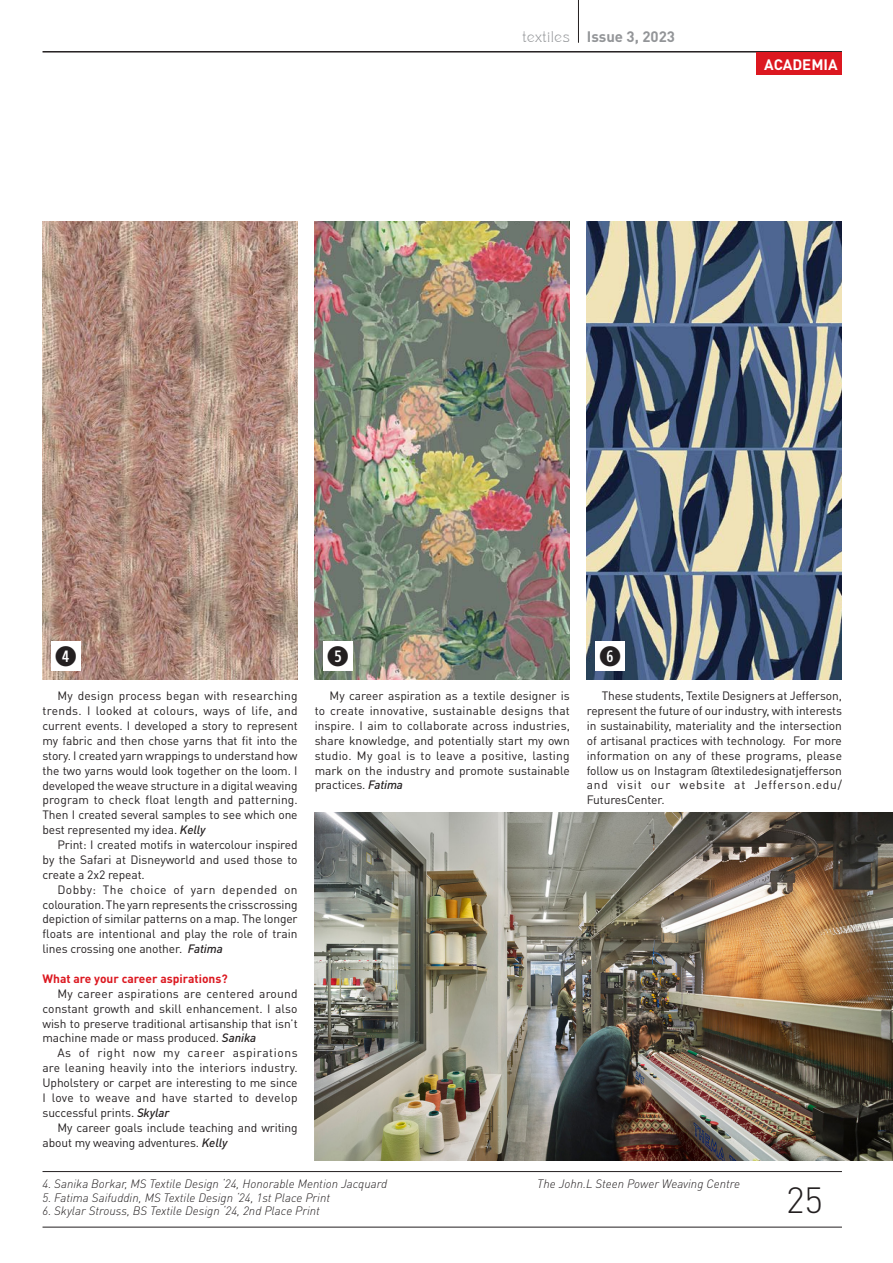
<style>
.page{position:relative;width:893px;height:1263px;background:#fff}
.page>*{position:absolute;margin:0;border:0;box-sizing:border-box;transform-origin:0 0}
.t1{font:300 36px "DIN Pro";color:#231f20}
.t2{font:700 15px "DIN Pro";color:#939598}
.t3{font:700 15px "DIN Pro";letter-spacing:-.005em;color:#fff}
.t4{font:12px/14.9px "DIN Pro";letter-spacing:-.01em;color:#231f20;text-align:justify}
.t5{font:italic 300 12px "DIN Pro";color:#231f20}
.t6{font:700 12px "DIN Pro";color:#dc1820}
.s1{font-family:"Grafiko";font-weight:400}
.s2{font-weight:500;font-style:italic}
</style>
<div class="page">
<hr style="left:43px;top:51px;width:799px;height:2px;background:#231f20">
<hr style="left:578px;top:0;width:1px;height:43px;background:#231f20">
<hr style="left:43px;top:1171px;width:799px;height:1px;background:#231f20">
<hr style="left:43px;top:1227px;width:799px;height:1px;background:#231f20">
<img style="left:315px;top:813px;width:578px;height:348px">
<img style="left:43px;top:221px;width:255px;height:458px">
<img style="left:315px;top:221px;width:255px;height:458px">
<img style="left:587px;top:221px;width:255px;height:458px">
<div style="left:51px;top:641px;width:30px;height:30px;background:#fff"></div>
<div style="left:323px;top:641px;width:30px;height:30px;background:#fff"></div>
<div style="left:595px;top:641px;width:30px;height:30px;background:#fff"></div>
<div style="left:757px;top:53px;width:85px;height:22px;background:#dc1820"></div>
<p class="t2" style="left:522px;top:24px;width:154px"><span class="s1">textiles</span> Issue 3, 2023</p>
<p class="t3" style="left:764px;top:52px;width:75px">ACADEMIA</p>
<p class="t4" style="left:43px;top:687px;width:257px;text-indent:15px">My design process began with researching trends. I looked at colours, ways of life, and current events. I developed a story to represent my fabric and then chose yarns that fit into the story. I created yarn wrappings to understand how the two yarns would look together on the loom. I developed the weave structure in a digital weaving program to check float length and patterning.<br>Then I created several samples to see which one best represented my idea. <span class="s2">Kelly</span></p>
<p class="t4" style="left:43px;top:836px;width:257px;text-indent:15px">Print: I created motifs in watercolour inspired by the Safari at Disneyworld and used those to create a 2x2 repeat.</p>
<p class="t4" style="left:43px;top:881px;width:257px;text-indent:15px">Dobby: The choice of yarn depended on colouration. The yarn represents the crisscrossing depiction of similar patterns on a map. The longer floats are intentional and play the role of train lines crossing one another. <span class="s2">Fatima</span></p>
<p class="t6" style="left:43px;top:968px;width:187px">What are your career aspirations?</p>
<p class="t4" style="left:43px;top:985px;width:257px;text-indent:15px">My career aspirations are centered around constant growth and skill enhancement. I also wish to preserve traditional artisanship that isn’t machine made or mass produced. <span class="s2">Sanika</span></p>
<p class="t4" style="left:43px;top:1044px;width:257px;text-indent:15px">As of right now my career aspirations are leaning heavily into the interiors industry.<br>Upholstery or carpet are interesting to me since I love to weave and have started to develop successful prints. <span class="s2">Skylar</span></p>
<p class="t4" style="left:43px;top:1119px;width:257px;text-indent:15px">My career goals include teaching and writing about my weaving adventures. <span class="s2">Kelly</span></p>
<p class="t4" style="left:315px;top:687px;width:257px;text-indent:15px">My career aspiration as a textile designer is to create innovative, sustainable designs that inspire. I aim to collaborate across industries, share knowledge, and potentially start my own studio. My goal is to leave a positive, lasting mark on the industry and promote sustainable practices. <span class="s2">Fatima</span></p>
<p class="t4" style="left:587px;top:687px;width:257px;text-indent:15px">These students, Textile Designers at Jefferson, represent the future of our industry, with interests in sustainability, materiality and the intersection of artisanal practices with technology. For more information on any of these programs, please follow us on Instagram @textiledesignatjefferson and visit our website at Jefferson.edu/ FuturesCenter.</p>
<p class="t5" style="left:43px;top:1175px;width:346px">4. Sanika Borkar, MS Textile Design ‘24, Honorable Mention Jacquard</p>
<p class="t5" style="left:537px;top:1175px;width:204px">The John.L Steen Power Weaving Centre</p>
<p class="t5" style="left:43px;top:1188px;width:289px">5. Fatima Saifuddin, MS Textile Design ‘24, 1st Place Print</p>
<p class="t5" style="left:43px;top:1202px;width:279px">6. Skylar Strouss, BS Textile Design ‘24, 2nd Place Print</p>
<h1 class="t1" style="left:786px;top:1172px;width:39px">25</h1>
</div>
